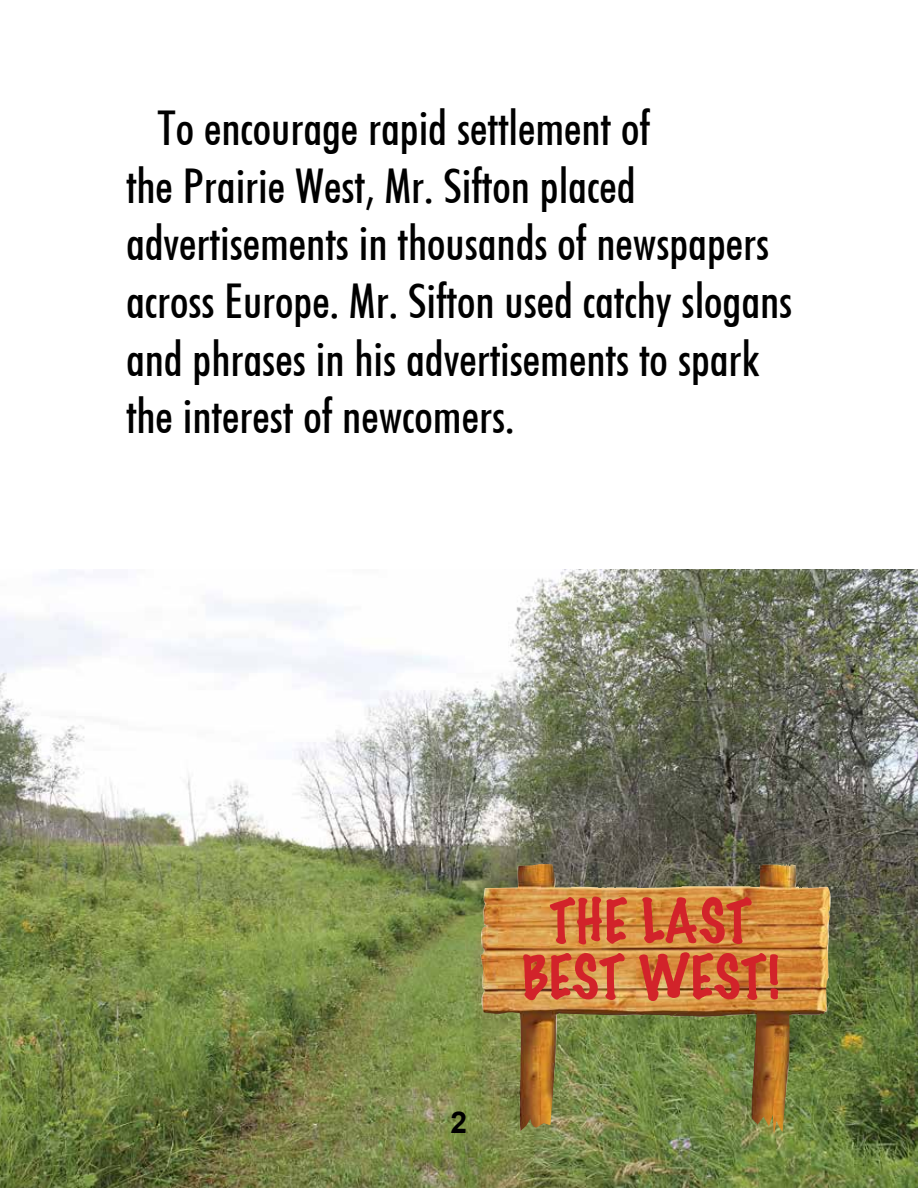
<style>
.page{position:relative;width:918px;height:1188px;background:#fff}
.page>*{position:absolute;margin:0;border:0;box-sizing:border-box;transform-origin:0 0}
.t1{font:100 54.45px/55.9px "Marker Felt";color:#d2232a;text-align:center}
.t2{font:48px/57.6px "Futuri Condensed SW";color:#000}
.t3{font:700 30px "Arial";color:#000}
</style>
<div class="page">
<img style="left:0;top:570px;width:918px;height:618px">
<img style="left:479px;top:864px;width:352px;height:271px">
<p class="t2" style="left:126px;top:99px;width:668px;text-indent:31px">To encourage rapid settlement of<br>the Prairie West, Mr. Sifton placed advertisements in thousands of newspapers across Europe. Mr. Sifton used catchy slogans and phrases in his advertisements to spark the interest of newcomers.</p>
<p class="t3" style="left:451px;top:1103px;width:18px">2</p>
<p class="t1" style="left:522px;top:892px;width:259px">THE LAST<br>BEST WEST!</p>
</div>
